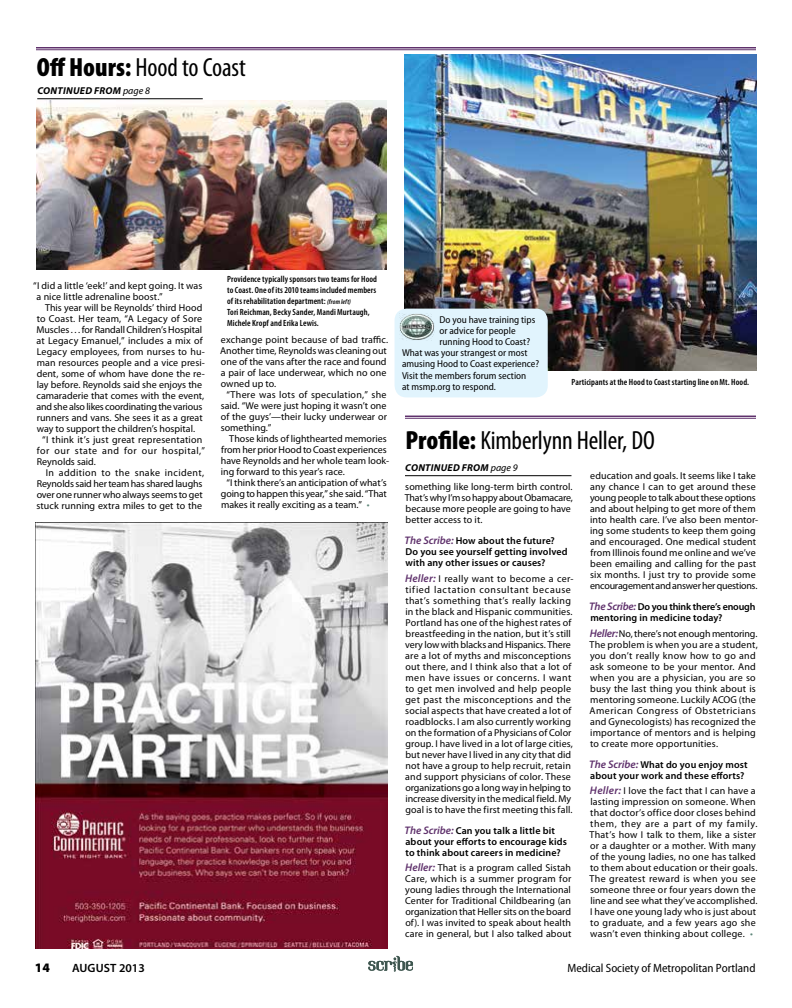
<style>
.page{position:relative;width:792px;height:1008px;background:#fff}
.page>*{position:absolute;margin:0;border:0;box-sizing:border-box;transform-origin:0 0}
.t1{font:condensed 26.4px "Myriad Pro";letter-spacing:-.01em;color:#000}
.t2{font:900 13px "Myriad Pro";color:#000}
.t3{font:semi-condensed 12px "Myriad Pro";color:#000}
.t4{font:600 12px "Myriad Pro";color:#000}
.t5{font:10px/11px "Myriad Pro";letter-spacing:.01em;color:#000}
.t6{font:600 10px/11px "Myriad Pro";letter-spacing:.01em;color:#000}
.t7{font:semi-condensed 10px/11px "Myriad Pro";color:#000}
.t8{font:10px "Myriad Pro";letter-spacing:-.01em;color:#000}
.t9{font:10px "Myriad Pro";letter-spacing:-.015em;color:#000}
.t10{font:10px "Myriad Pro";letter-spacing:-.02em;color:#000}
.t11{font:italic 700 10px "Myriad Pro";letter-spacing:.025em;color:#000}
.t12{font:10px "Myriad Pro";letter-spacing:.045em;color:#000}
.t13{font:10px "Myriad Pro";letter-spacing:.04em;color:#000}
.t14{font:600 condensed 9px/11px "Myriad Pro";letter-spacing:.01em;color:#000}
.s1{font-weight:900}
.s2{font-weight:400}
.s3{font-style:italic;font-size:7px}
.s4{color:#5e8679}
.s5{font-style:italic;font-size:11px;color:#5f316c}
.s6{font-weight:600;font-style:italic;font-size:11px;color:#5f316c}
</style>
<div class="page">
<svg style="left:368px;top:956px;width:45px;height:16px"></svg>
<hr style="left:37px;top:99px;width:166px;height:1px;background:#000">
<img style="left:37px;top:101px;width:349px;height:168px">
<img style="left:405px;top:54px;width:351px;height:316px">
<img style="left:36px;top:522px;width:351px;height:427px">
<hr style="left:405px;top:475px;width:166px;height:1px;background:#000">
<hr style="left:36px;top:47px;width:720px;height:1px;background:#5f316c">
<hr style="left:36px;top:49px;width:720px;height:1px;background:#5f316c">
<hr style="left:405px;top:416px;width:351px;height:1px;background:#5f316c">
<hr style="left:405px;top:418px;width:351px;height:1px;background:#5f316c">
<div style="left:395px;top:309px;width:153px;height:88px;background:#e1f4fd;border-radius:12px"></div>
<img style="left:400px;top:313px;width:34px;height:28px">
<h1 class="t1" style="left:37px;top:51px;width:211px"><span class="s1">Off Hours:</span> Hood to Coast</h1>
<p class="t11" style="left:37px;top:84px;width:114px">CONTINUED FROM <span class="s2">page 8</span></p>
<p class="t5" style="left:37px;top:280px;width:167px;text-indent:-3px">“I did a little ‘eek!’ and kept going. It was a nice little adrenaline boost.”</p>
<p class="t5" style="left:45px;top:302px;width:159px">This year will be Reynolds’ third Hood</p>
<p class="t5" style="left:37px;top:313px;width:167px">to Coast. Her team, “A Legacy of Sore</p>
<p class="t8" style="left:37px;top:324px;width:167px">Muscles . . . for Randall Children’s Hospital</p>
<p class="t5" style="left:37px;top:335px;width:168px">at Legacy Emanuel,” includes a mix of</p>
<p class="t5" style="left:37px;top:346px;width:170px">Legacy employees, from nurses to hu-</p>
<p class="t5" style="left:37px;top:357px;width:170px">man resources people and a vice presi-</p>
<p class="t5" style="left:37px;top:368px;width:170px">dent, some of whom have done the re-</p>
<p class="t5" style="left:37px;top:379px;width:167px">lay before. Reynolds said she enjoys the</p>
<p class="t5" style="left:37px;top:390px;width:169px">camaraderie that comes with the event,</p>
<p class="t10" style="left:37px;top:401px;width:167px">and she also likes coordinating the various</p>
<p class="t5" style="left:37px;top:412px;width:167px">runners and vans. She sees it as a great</p>
<p class="t5" style="left:37px;top:423px;width:160px">way to support the children’s hospital.</p>
<p class="t5" style="left:42px;top:434px;width:161px">“I think it’s just great representation</p>
<p class="t12" style="left:37px;top:445px;width:170px">for our state and for our hospital,”</p>
<p class="t5" style="left:37px;top:456px;width:61px">Reynolds said.</p>
<p class="t13" style="left:46px;top:467px;width:160px">In addition to the snake incident,</p>
<p class="t9" style="left:37px;top:478px;width:167px">Reynolds said her team has shared laughs</p>
<p class="t8" style="left:37px;top:489px;width:167px">over one runner who always seems to get</p>
<p class="t5" style="left:37px;top:500px;width:167px">stuck running extra miles to get to the</p>
<p class="t14" style="left:227px;top:274px;width:151px">Providence typically sponsors two teams for Hood to Coast. One of its 2010 teams included members of its rehabilitation department: <span class="s3">(from left)<br></span>Tori Reichman, Becky Sander, Mandi Murtaugh, Michele Kropf and Erika Lewis.</p>
<p class="t5" style="left:220px;top:334px;width:170px">exchange point because of bad traffic.<br>Another time, Reynolds was cleaning out one of the vans after the race and found a pair of lace underwear, which no one owned up to.</p>
<p class="t5" style="left:221px;top:389px;width:168px;text-align:justify;text-indent:6px">“There was lots of speculation,” she said. “We were just hoping it wasn’t one of the guys’—their lucky underwear or something.”</p>
<p class="t5" style="left:229px;top:433px;width:159px">Those kinds of lighthearted memories</p>
<p class="t8" style="left:221px;top:444px;width:167px">from her prior Hood to Coast experiences</p>
<p class="t5" style="left:221px;top:455px;width:170px">have Reynolds and her whole team look-</p>
<p class="t5" style="left:221px;top:466px;width:125px">ing forward to this year’s race.</p>
<p class="t5" style="left:227px;top:477px;width:162px">“I think there’s an anticipation of what’s</p>
<p class="t9" style="left:221px;top:488px;width:167px">going to happen this year,” she said. “That</p>
<p class="t5" style="left:221px;top:499px;width:150px">makes it really exciting as a team.” <span class="s4">•</span></p>
<p class="t7" style="left:440px;top:314px;width:97px">Do you have training tips</p>
<p class="t7" style="left:440px;top:325px;width:78px">or advice for people</p>
<p class="t7" style="left:440px;top:336px;width:92px">running Hood to Coast?</p>
<p class="t7" style="left:402px;top:347px;width:127px">What was your strangest or most</p>
<p class="t7" style="left:402px;top:358px;width:139px">amusing Hood to Coast experience?</p>
<p class="t7" style="left:402px;top:371px;width:126px">Visit the members forum section at msmp.org to respond.</p>
<p class="t14" style="left:572px;top:377px;width:179px">Participants at the Hood to Coast starting line on Mt. Hood.</p>
<h1 class="t1" style="left:406px;top:424px;width:251px"><span class="s1">Profile:</span> Kimberlynn Heller, DO</h1>
<p class="t11" style="left:405px;top:461px;width:114px">CONTINUED FROM <span class="s2">page 9</span></p>
<p class="t5" style="left:405px;top:481px;width:170px">something like long-term birth control.<br>That’s why I’m so happy about Obamacare, because more people are going to have better access to it.</p>
<p class="t6" style="left:404px;top:535px;width:165px"><span class="s5">The Scribe:</span> How about the future?<br>Do you see yourself getting involved with any other issues or causes?</p>
<p class="t5" style="left:405px;top:573px;width:170px"><span class="s6">Heller:</span> I really want to become a cer&shy;tified lactation consultant because that’s something that’s really lacking in the black and Hispanic communities.<br>Portland has one of the highest rates of breastfeeding in the nation, but it’s still very low with blacks and Hispanics. There are a lot of myths and misconceptions out there, and I think also that a lot of men have issues or concerns. I want to get men involved and help people get past the misconceptions and the social aspects that have created a lot of roadblocks. I am also currently working on the formation of a Physicians of Color group. I have lived in a lot of large cities, but never have I lived in any city that did not have a group to help recruit, retain and support physicians of color. These organizations go a long way in helping to increase diversity in the medical field. My goal is to have the first meeting this fall.</p>
<p class="t6" style="left:404px;top:825px;width:164px"><span class="s5">The Scribe:</span> Can you talk a little bit about your efforts to encourage kids to think about careers in medicine?</p>
<p class="t5" style="left:405px;top:862px;width:168px;text-align:justify"><span class="s6">Heller:</span> That is a program called Sistah Care, which is a summer program for young ladies through the International Center for Traditional Childbearing (an organization that Heller sits on the board of). I was invited to speak about health care in general, but I also talked about</p>
<p class="t5" style="left:590px;top:470px;width:170px">education and goals. It seems like I take any chance I can to get around these young people to talk about these options and about helping to get more of them into health care. I’ve also been mentor&shy;ing some students to keep them going and encouraged. One medical student from Illinois found me online and we’ve been emailing and calling for the past six months. I just try to provide some encouragement and answer her questions.</p>
<p class="t6" style="left:589px;top:601px;width:168px"><span class="s5">The Scribe:</span> Do you think there’s enough mentoring in medicine today?</p>
<p class="t5" style="left:589px;top:628px;width:170px"><span class="s6">Heller:</span> No, there’s not enough mentoring.<br>The problem is when you are a student, you don’t really know how to go and ask someone to be your mentor. And when you are a physician, you are so busy the last thing you think about is mentoring someone. Luckily ACOG (the American Congress of Obstetricians and Gynecologists) has recognized the importance of mentors and is helping to create more opportunities.</p>
<p class="t6" style="left:589px;top:759px;width:160px"><span class="s5">The Scribe:</span> What do you enjoy most about your work and these efforts?</p>
<p class="t5" style="left:590px;top:785px;width:169px"><span class="s6">Heller:</span> I love the fact that I can have a lasting impression on someone. When that doctor’s office door closes behind them, they are a part of my family.<br>That’s how I talk to them, like a sister or a daughter or a mother. With many of the young ladies, no one has talked to them about education or their goals.<br>The greatest reward is when you see someone three or four years down the line and see what they’ve accomplished.<br>I have one young lady who is just about to graduate, and a few years ago she wasn’t even thinking about college. <span class="s4">•</span></p>
<h2 class="t2" style="left:35px;top:959px;width:16px">14</h2>
<p class="t4" style="left:72px;top:960px;width:74px">August 2013</p>
<p class="t3" style="left:567px;top:961px;width:190px">Medical Society of Metropolitan Portland</p>
</div>
